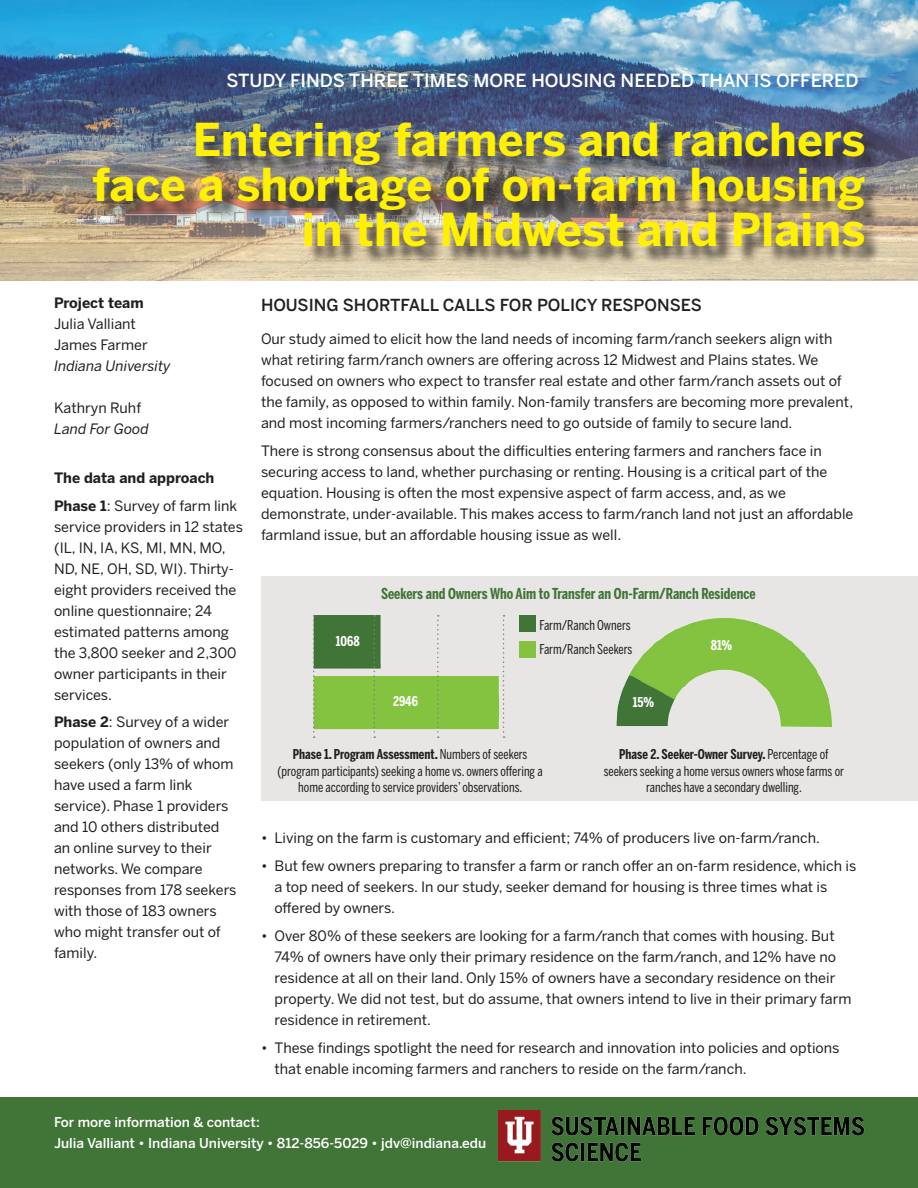
<style>
.page{position:relative;width:918px;height:1188px;background:#fff}
.page>*{position:absolute;margin:0;border:0;box-sizing:border-box;transform-origin:0 0}
.t1{font:700 45px/45px "Benton Sans";color:#fff101;text-align:right}
.t2{font:500 18px "Benton Sans";color:#fff}
.t3{font:500 16.5px "Benton Sans";color:#231f20}
.t4{font:700 15px "Benton Sans Comp";color:#407537}
.t5{font:14.25px/21px "Benton Sans";color:#231f20}
.t6{font:700 14.25px "Benton Sans";color:#231f20}
.t7{font:italic 14.25px "Benton Sans";color:#231f20}
.t8{font:13.5px/16.5px "Benton Sans Comp";color:#231f20;text-align:center}
.t9{font:500 13.5px "Benton Sans";color:#fff}
.t10{font:700 13.5px "Benton Sans Comp";color:#231f20}
.t11{font:700 13.5px "Benton Sans Comp";color:#fff}
.s1{font-weight:700}
.s2{font-weight:400}
</style>
<div class="page">
<div style="left:261px;top:577px;width:657px;height:224px;background:#e8e6e5"></div>
<img style="left:0;top:0;width:918px;height:281px">
<div style="left:0;top:1097px;width:918px;height:91px;background:#407537"></div>
<div style="left:96px;top:125px;width:786px;height:140px;background:#231f20;opacity:.75"></div>
<img style="left:499px;top:1110px;width:366px;height:52px">
<img style="left:315px;top:615px;width:517px;height:123px">
<div style="left:519px;top:616px;width:16px;height:16px;background:#407537"></div>
<div style="left:519px;top:642px;width:16px;height:16px;background:#83c340"></div>
<svg style="left:313px;top:615px;width:2px;height:123px"></svg>
<svg style="left:374px;top:615px;width:1px;height:123px"></svg>
<svg style="left:503px;top:615px;width:2px;height:123px"></svg>
<svg style="left:437px;top:615px;width:2px;height:123px"></svg>
<p class="t2" style="left:227px;top:69px;width:634px">STUDY FINDS THREE TIMES MORE HOUSING NEEDED THAN IS OFFERED</p>
<p class="t1" style="left:193px;top:118px;width:674px">Entering farmers and ranchers</p>
<p class="t1" style="left:92px;top:163px;width:775px">face a shortage of on-farm housing in the Midwest and Plains</p>
<p class="t6" style="left:54px;top:294px;width:91px">Project team</p>
<p class="t5" style="left:54px;top:314px;width:84px">Julia Valliant</p>
<p class="t5" style="left:54px;top:335px;width:95px">James Farmer</p>
<p class="t7" style="left:54px;top:357px;width:118px">Indiana University</p>
<p class="t5" style="left:54px;top:398px;width:89px">Kathryn Ruhf</p>
<p class="t7" style="left:54px;top:420px;width:96px">Land For Good</p>
<p class="t6" style="left:54px;top:469px;width:162px">The data and approach</p>
<p class="t5" style="left:54px;top:495px;width:190px"><span class="s1">Phase 1</span>: Survey of farm link service providers in 12 states (IL, IN, IA, KS, MI, MN, MO,<br>ND, NE, OH, SD, WI). Thirty&shy;eight providers received the online questionnaire; 24 estimated patterns among the 3,800 seeker and 2,300 owner participants in their services.</p>
<p class="t5" style="left:54px;top:712px;width:184px"><span class="s1">Phase 2</span>: Survey of a wider population of owners and seekers (only 13% of whom have used a farm link service). Phase 1 providers and 10 others distributed an online survey to their networks. We compare responses from 178 seekers with those of 183 owners who might transfer out of family.</p>
<p class="t3" style="left:261px;top:295px;width:442px">HOUSING SHORTFALL CALLS FOR POLICY RESPONSES</p>
<p class="t5" style="left:261px;top:328px;width:594px">Our study aimed to elicit how the land needs of incoming farm/ranch seekers align with what retiring farm/ranch owners are offering across 12 Midwest and Plains states. We focused on owners who expect to transfer real estate and other farm/ranch assets out of the family, as opposed to within family. Non-family transfers are becoming more prevalent, and most incoming farmers/ranchers need to go outside of family to secure land.</p>
<p class="t5" style="left:261px;top:440px;width:594px">There is strong consensus about the difficulties entering farmers and ranchers face in securing access to land, whether purchasing or renting. Housing is a critical part of the equation. Housing is often the most expensive aspect of farm access, and, as we demonstrate, under-available. This makes access to farm/ranch land not just an affordable farmland issue, but an affordable housing issue as well.</p>
<p class="t11" style="left:336px;top:632px;width:25px">1068</p>
<p class="t4" style="left:381px;top:585px;width:376px">Seekers and Owners Who Aim to Transfer an On-Farm/Ranch Residence</p>
<p class="t8" style="left:540px;top:617px;width:92px">Farm/Ranch Owners</p>
<p class="t8" style="left:540px;top:640px;width:94px">Farm/Ranch Seekers</p>
<p class="t11" style="left:711px;top:637px;width:23px">81%</p>
<p class="t11" style="left:393px;top:692px;width:27px">2946</p>
<p class="t11" style="left:633px;top:694px;width:23px">15%</p>
<p class="t8" style="left:278px;top:746px;width:267px"><span class="s1">Phase 1. Program Assessment.</span> Numbers of seekers (program participants) seeking a home vs. owners offering a home according to service providers’ observations.</p>
<p class="t10" style="left:619px;top:746px;width:211px">Phase 2. Seeker-Owner Survey. <span class="s2">Percentage of</span></p>
<p class="t8" style="left:604px;top:762px;width:242px">seekers seeking a home versus owners whose farms or</p>
<p class="t8" style="left:646px;top:779px;width:157px">ranches have a secondary dwelling.</p>
<p class="t5" style="left:261px;top:828px;width:561px">• Living on the farm is customary and efficient; 74% of producers live on-farm/ranch.</p>
<p class="t5" style="left:274px;top:856px;width:583px;text-indent:-14px">• But few owners preparing to transfer a farm or ranch offer an on-farm residence, which is a top need of seekers. In our study, seeker demand for housing is three times what is offered by owners.</p>
<p class="t5" style="left:274px;top:925px;width:579px;text-indent:-14px">• Over 80% of these seekers are looking for a farm/ranch that comes with housing. But 74% of owners have only their primary residence on the farm/ranch, and 12% have no residence at all on their land. Only 15% of owners have a secondary residence on their property. We did not test, but do assume, that owners intend to live in their primary farm residence in retirement.</p>
<p class="t5" style="left:274px;top:1037px;width:567px;text-indent:-14px">• These findings spotlight the need for research and innovation into policies and options that enable incoming farmers and ranchers to reside on the farm/ranch.</p>
<p class="t9" style="left:54px;top:1114px;width:207px">For more information &amp; contact:</p>
<p class="t9" style="left:54px;top:1135px;width:434px">Julia Valliant • Indiana University • 812-856-5029 • jdv@indiana.edu</p>
</div>
